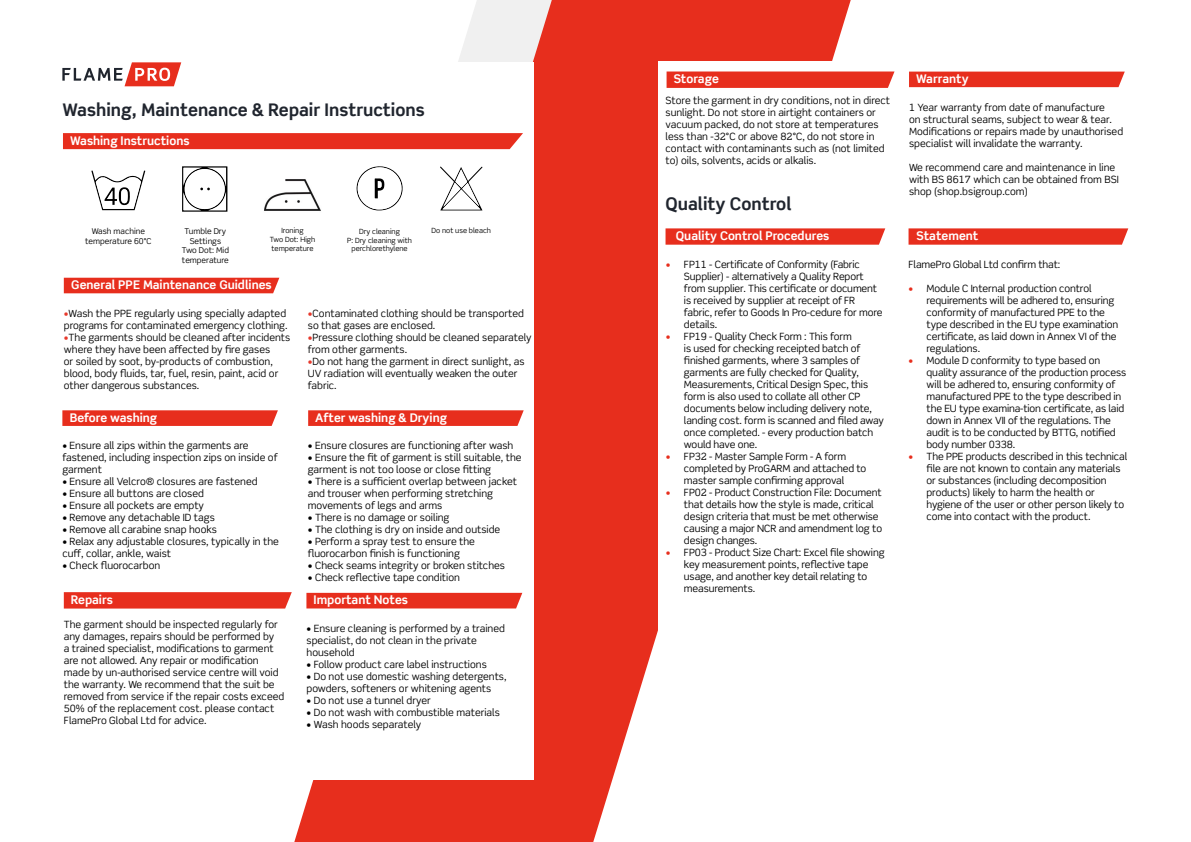
<style>
.page{position:relative;width:1191px;height:842px;background:#fff}
.page>*{position:absolute;margin:0;border:0;box-sizing:border-box;transform-origin:0 0}
.t1{font:700 17.4px "Scene W01";color:#20252e}
.t2{font:700 13.9px "Scene W01";color:#fff}
.t3{font:700 12px "Scene W01";color:#fff}
.t4{font:10px/12px "Scene Std";color:#000}
.t5{font:8px/9.6px "Scene Std";color:#000;text-align:center}
.t6{font:7.1px/8.6px "Scene Std";color:#000;text-align:center}
.s1{color:#e7392c}
.s2{color:#e72e1d}
</style>
<div class="page">
<svg style="left:294px;top:0;width:556px;height:842px;fill:#e72e1d"></svg>
<div style="left:63px;top:62px;width:470px;height:718px;background:#fff"></div>
<svg style="left:62px;top:62px;width:119px;height:24px"></svg>
<svg style="left:62px;top:410px;width:216px;height:16px;background:#e73625"></svg>
<svg style="left:308px;top:410px;width:216px;height:16px;background:#e73625"></svg>
<div style="left:306px;top:593px;width:216px;height:15px;background:#e72e1d"></div>
<svg style="left:64px;top:592px;width:228px;height:16px;background:#e73322"></svg>
<svg style="left:182px;top:166px;width:45px;height:46px"></svg>
<svg style="left:63px;top:133px;width:460px;height:16px;background:#e73221"></svg>
<img style="left:264px;top:179px;width:57px;height:32px">
<svg style="left:356px;top:166px;width:47px;height:45px"></svg>
<svg style="left:91px;top:170px;width:54px;height:40px"></svg>
<svg style="left:440px;top:166px;width:42px;height:44px"></svg>
<div style="left:64px;top:278px;width:215px;height:15px;background:#e72e1d"></div>
<div style="left:658px;top:62px;width:470px;height:771px;background:#fff"></div>
<svg style="left:665px;top:228px;width:220px;height:17px;background:#e83a2a"></svg>
<svg style="left:908px;top:228px;width:220px;height:17px;background:#e83a2a"></svg>
<svg style="left:666px;top:71px;width:228px;height:17px;background:#e83828"></svg>
<div style="left:909px;top:72px;width:215px;height:15px;background:#e72e1d"></div>
<h2 class="t2" style="left:670px;top:69px;width:64px">Crackling</h2>
<p class="t3" style="left:673px;top:71px;width:47px">Storage</p>
<h1 class="t1" style="left:62px;top:98px;width:364px">Washing, Maintenance &amp; Repair Instructions</h1>
<p class="t4" style="left:665px;top:94px;width:226px">Store the garment in dry conditions, not in direct sunlight. Do not store in airtight containers or vacuum packed, do not store at temperatures less than -32°C or above 82°C, do not store in contact with contaminants such as (not limited to) oils, solvents, acids or alkalis.</p>
<h2 class="t2" style="left:67px;top:130px;width:64px">Crackling</h2>
<p class="t3" style="left:70px;top:133px;width:121px">Washing Instructions</p>
<p class="t5" style="left:85px;top:226px;width:68px">Wash machine temperature 60°C</p>
<p class="t5" style="left:182px;top:226px;width:49px">Tumble Dry<br>Settings<br>Two Dot: Mid temperature</p>
<p class="t6" style="left:270px;top:226px;width:47px">Ironing<br>Two Dot: High temperature</p>
<p class="t6" style="left:347px;top:227px;width:66px">Dry cleaning<br>P: Dry cleaning with perchlorethylene</p>
<p class="t6" style="left:431px;top:226px;width:61px">Do not use bleach</p>
<p class="t3" style="left:71px;top:277px;width:202px">General PPE Maintenance Guidlines</p>
<p class="t4" style="left:64px;top:307px;width:225px"><span class="s1">•</span>Wash the PPE regularly using specially adapted programs for contaminated emergency clothing.</p>
<p class="t4" style="left:64px;top:331px;width:228px"><span class="s1">•</span>The garments should be cleaned after incidents where they have been affected by fire gases<br>or soiled by soot, by-products of combustion, blood, body fluids, tar, fuel, resin, paint, acid or other dangerous substances.</p>
<p class="t3" style="left:70px;top:410px;width:89px">Before washing</p>
<p class="t4" style="left:62px;top:440px;width:217px">• Ensure all zips within the garments are fastened, including inspection zips on inside of garment</p>
<p class="t4" style="left:62px;top:476px;width:197px">• Ensure all Velcro® closures are fastened</p>
<p class="t4" style="left:62px;top:488px;width:143px">• Ensure all buttons are closed</p>
<p class="t4" style="left:62px;top:500px;width:143px">• Ensure all pockets are empty</p>
<p class="t4" style="left:62px;top:512px;width:154px">• Remove any detachable ID tags</p>
<p class="t4" style="left:62px;top:524px;width:156px">• Remove all carabine snap hooks</p>
<p class="t4" style="left:62px;top:536px;width:218px">• Relax any adjustable closures, typically in the cuff, collar, ankle, waist</p>
<p class="t4" style="left:62px;top:560px;width:99px">• Check fluorocarbon</p>
<h2 class="t2" style="left:68px;top:589px;width:64px">Crackling</h2>
<p class="t3" style="left:71px;top:592px;width:43px">Repairs</p>
<p class="t4" style="left:64px;top:619px;width:222px">The garment should be inspected regularly for any damages, repairs should be performed by<br>a trained specialist, modifications to garment are not allowed. Any repair or modification made by un-authorised service centre will void the warranty. We recommend that the suit be removed from service if the repair costs exceed 50% of the replacement cost. please contact FlamePro Global Ltd for advice.</p>
<p class="t4" style="left:308px;top:307px;width:218px"><span class="s1">•</span>Contaminated clothing should be transported so that gases are enclosed.</p>
<p class="t4" style="left:308px;top:331px;width:225px"><span class="s1">•</span>Pressure clothing should be cleaned separately from other garments.</p>
<p class="t4" style="left:308px;top:355px;width:218px"><span class="s1">•</span>Do not hang the garment in direct sunlight, as<br>UV radiation will eventually weaken the outer fabric.</p>
<h2 class="t2" style="left:312px;top:407px;width:64px">Crackling</h2>
<p class="t3" style="left:315px;top:410px;width:133px">After washing &amp; Drying</p>
<p class="t4" style="left:308px;top:440px;width:207px">• Ensure closures are functioning after wash</p>
<p class="t4" style="left:308px;top:452px;width:215px">• Ensure the fit of garment is still suitable, the garment is not too loose or close fitting</p>
<p class="t4" style="left:308px;top:476px;width:211px">• There is a sufficient overlap between jacket and trouser when performing stretching movements of legs and arms</p>
<p class="t4" style="left:308px;top:512px;width:143px">• There is no damage or soiling</p>
<p class="t4" style="left:308px;top:524px;width:194px">• The clothing is dry on inside and outside</p>
<p class="t4" style="left:308px;top:536px;width:169px">• Perform a spray test to ensure the fluorocarbon finish is functioning</p>
<p class="t4" style="left:308px;top:560px;width:199px">• Check seams integrity or broken stitches</p>
<p class="t4" style="left:308px;top:572px;width:154px">• Check reflective tape condition</p>
<h2 class="t2" style="left:310px;top:590px;width:64px">Crackling</h2>
<p class="t3" style="left:313px;top:592px;width:96px">Important Notes</p>
<p class="t4" style="left:306px;top:622px;width:200px">• Ensure cleaning is performed by a trained specialist, do not clean in the private household</p>
<p class="t4" style="left:306px;top:658px;width:182px">• Follow product care label instructions</p>
<p class="t4" style="left:306px;top:670px;width:201px">• Do not use domestic washing detergents, powders, softeners or whitening agents</p>
<p class="t4" style="left:306px;top:694px;width:126px">• Do not use a tunnel dryer</p>
<p class="t4" style="left:306px;top:706px;width:195px">• Do not wash with combustible materials</p>
<p class="t4" style="left:306px;top:718px;width:116px">• Wash hoods separately</p>
<h1 class="t1" style="left:665px;top:193px;width:127px">Quality Control</h1>
<p class="t3" style="left:676px;top:228px;width:155px">Quality Control Procedures</p>
<p class="t4" style="left:684px;top:258px;width:200px;text-indent:-18px"><span class="s2">•</span> FP11 - Certificate of Conformity (Fabric Supplier) - alternatively a Quality Report from supplier. This certificate or document is received by supplier at receipt of FR fabric, refer to Goods In Pro-cedure for more details.</p>
<p class="t4" style="left:684px;top:330px;width:201px;text-indent:-18px"><span class="s2">•</span> FP19 - Quality Check Form : This form<br>is used for checking receipted batch of finished garments, where 3 samples of garments are fully checked for Quality, Measurements, Critical Design Spec, this form is also used to collate all other CP documents below including delivery note, landing cost. form is scanned and filed away once completed. - every production batch would have one.</p>
<p class="t4" style="left:684px;top:450px;width:184px;text-indent:-18px"><span class="s2">•</span> FP32 - Master Sample Form - A form completed by ProGARM and attached to master sample confirming approval</p>
<p class="t4" style="left:684px;top:486px;width:200px;text-indent:-18px"><span class="s2">•</span> FP02 - Product Construction File: Document that details how the style is made, critical design criteria that must be met otherwise causing a major NCR and amendment log to design changes.</p>
<p class="t4" style="left:684px;top:546px;width:202px;text-indent:-18px"><span class="s2">•</span> FP03 - Product Size Chart: Excel file showing key measurement points, reflective tape usage, and another key detail relating to measurements.</p>
<h2 class="t2" style="left:912px;top:68px;width:64px">Crackling</h2>
<p class="t3" style="left:916px;top:71px;width:54px">Warranty</p>
<p class="t4" style="left:909px;top:101px;width:216px">1 Year warranty from date of manufacture<br>on structural seams, subject to wear &amp; tear.<br>Modifications or repairs made by unauthorised specialist will invalidate the warranty.</p>
<p class="t4" style="left:909px;top:161px;width:211px">We recommend care and maintenance in line with BS 8617 which can be obtained from BSI shop (shop.bsigroup.com)</p>
<p class="t3" style="left:916px;top:228px;width:63px">Statement</p>
<p class="t4" style="left:908px;top:258px;width:153px">FlamePro Global Ltd confirm that:</p>
<p class="t4" style="left:926px;top:282px;width:193px;text-indent:-18px"><span class="s2">•</span> Module C Internal production control requirements will be adhered to, ensuring conformity of manufactured PPE to the type described in the EU type examination certificate, as laid down in Annex VI of the regulations.</p>
<p class="t4" style="left:926px;top:354px;width:201px;text-indent:-18px"><span class="s2">•</span> Module D conformity to type based on quality assurance of the production process will be adhered to, ensuring conformity of manufactured PPE to the type described in the EU type examina-tion certificate, as laid down in Annex VII of the regulations. The audit is to be conducted by BTTG, notified body number 0338.</p>
<p class="t4" style="left:926px;top:450px;width:202px;text-indent:-18px"><span class="s2">•</span> The PPE products described in this technical file are not known to contain any materials or substances (including decomposition products) likely to harm the health or hygiene of the user or other person likely to come into contact with the product.</p>
</div>
